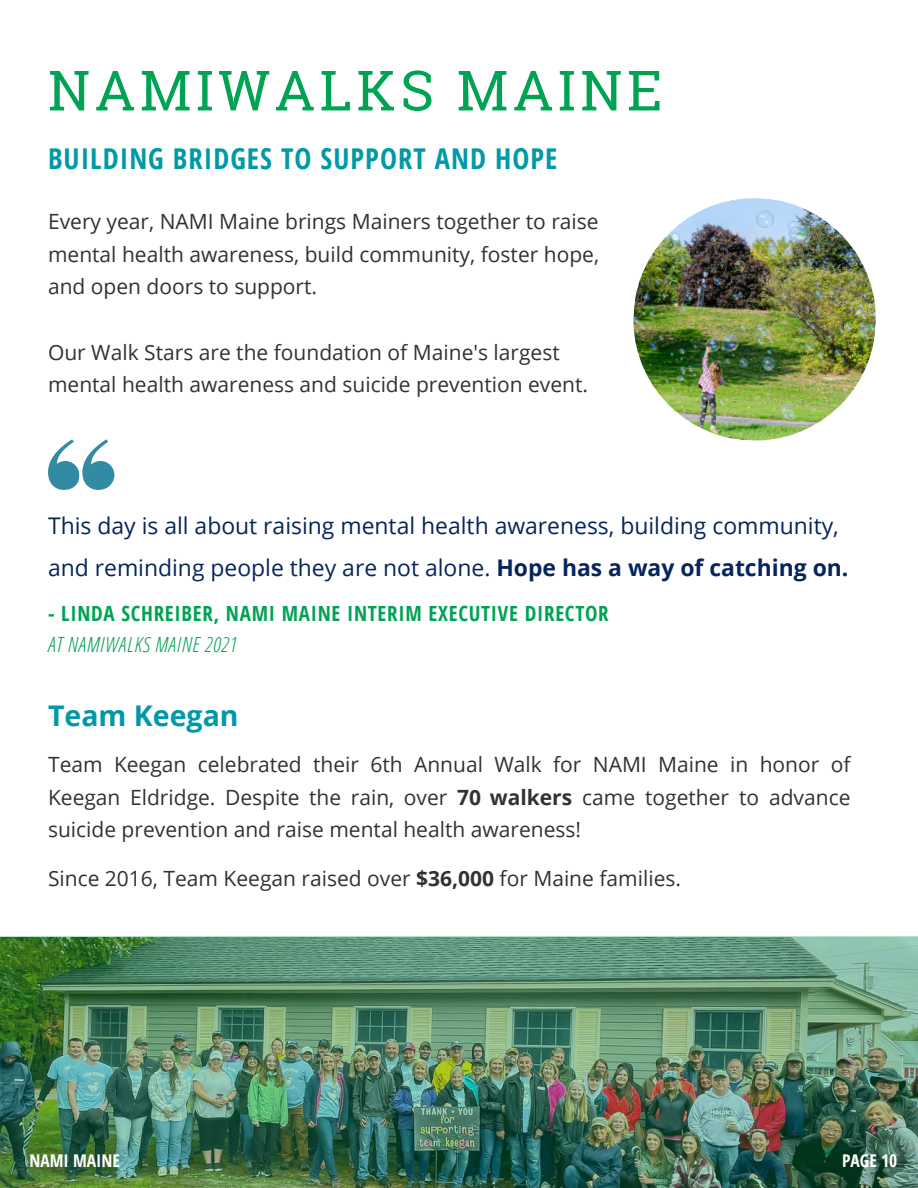
<style>
.page{position:relative;width:918px;height:1188px;background:#fff}
.page>*{position:absolute;margin:0;border:0;box-sizing:border-box;transform-origin:0 0}
.t1{font:55.5px "Roboto Slab";letter-spacing:.08em;color:#00a353}
.t2{font:700 28.65px "Open Sans Condensed";letter-spacing:.035em;color:#0099a8}
.t3{font:700 28.5px "Open Sans";color:#0099a8}
.t4{font:22.95px/42.3px "Open Sans";color:#06255b}
.t5{font:21px/32.7px "Open Sans";color:#323232;text-align:justify}
.t6{font:700 20.85px "Open Sans Condensed";letter-spacing:.035em;color:#00a353}
.t7{font:italic 300 20.85px "Open Sans Condensed";letter-spacing:.035em;color:#00a353}
.t8{font:700 17.55px "Open Sans Condensed";color:#fff}
.s1{font-weight:700}
</style>
<div class="page">
<img style="left:0;top:936px;width:918px;height:252px">
<svg style="left:48px;top:439px;width:66px;height:51px"></svg>
<img style="left:633px;top:198px;width:243px;height:243px">
<h1 class="t1" style="left:48px;top:52px;width:616px">NAMIWALKS MAINE</h1>
<h2 class="t2" style="left:48px;top:138px;width:511px">BUILDING BRIDGES TO SUPPORT AND HOPE</h2>
<p class="t5" style="left:48px;top:205px;width:553px">Every year, NAMI Maine brings Mainers together to raise mental health awareness, build community, foster hope, and open doors to support.</p>
<p class="t5" style="left:48px;top:335px;width:542px">Our Walk Stars are the foundation of Maine's largest mental health awareness and suicide prevention event.</p>
<p class="t4" style="left:48px;top:504px;width:802px">This day is all about raising mental health awareness, building community, and reminding people they are not alone. <span class="s1">Hope has a way of catching on.</span></p>
<p class="t6" style="left:48px;top:599px;width:562px">- LINDA SCHREIBER, NAMI MAINE INTERIM EXECUTIVE DIRECTOR</p>
<p class="t7" style="left:48px;top:630px;width:191px">AT NAMIWALKS MAINE 2021</p>
<h3 class="t3" style="left:48px;top:695px;width:192px">Team Keegan</h3>
<p class="t5" style="left:48px;top:748px;width:804px">Team Keegan celebrated their 6th Annual Walk for NAMI Maine in honor of Keegan Eldridge. Despite the rain, over <span class="s1">70 walkers</span> came together to advance suicide prevention and raise mental health awareness!</p>
<p class="t5" style="left:48px;top:861px;width:634px">Since 2016, Team Keegan raised over <span class="s1">$36,000</span> for Maine families.</p>
<p class="t8" style="left:29px;top:1149px;width:92px">NAMI MAINE</p>
<p class="t8" style="left:842px;top:1149px;width:57px">PAGE 10</p>
</div>
